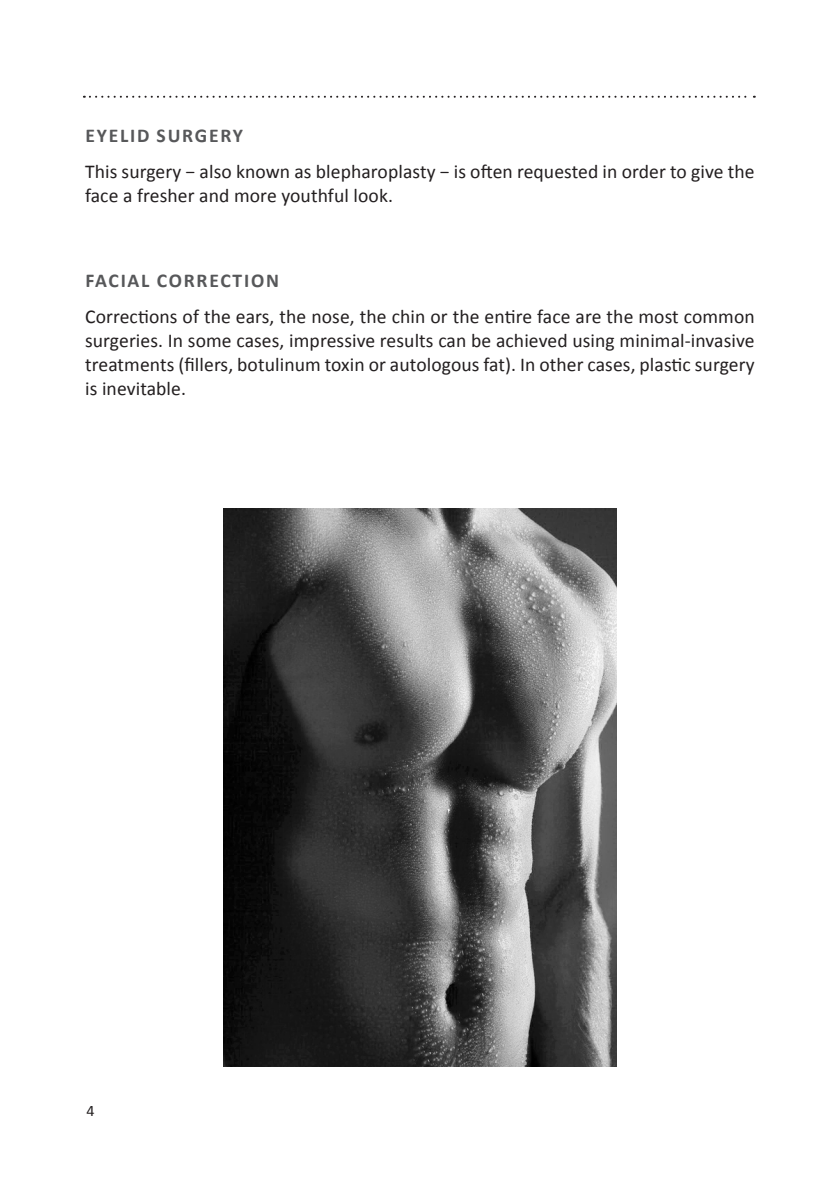
<style>
.page{position:relative;width:840px;height:1191px;background:#fff}
.page>*{position:absolute;margin:0;border:0;box-sizing:border-box;transform-origin:0 0}
.t1{font:19.6px/24px "Calibri";letter-spacing:.005em;color:#231f20}
.t2{font:700 19.6px "Calibri";letter-spacing:.09em;color:#57585a}
.t3{font:16px "Calibri";color:#231f20}
</style>
<div class="page">
<svg style="left:84px;top:96px;width:670px;height:2px"></svg>
<img style="left:224px;top:509px;width:391px;height:557px">
<p class="t2" style="left:85px;top:124px;width:159px">EYELID SURGERY</p>
<p class="t1" style="left:85px;top:159px;width:670px">This surgery − also known as blepharoplasty − is often requested in order to give the face a fresher and more youthful look.</p>
<p class="t2" style="left:85px;top:268px;width:195px">FACIAL CORRECTION</p>
<p class="t1" style="left:85px;top:303px;width:670px;text-align:justify">Corrections of the ears, the nose, the chin or the entire face are the most common surgeries. In some cases, impressive results can be achieved using minimal-invasive treatments (fillers, botulinum toxin or autologous fat). In other cases, plastic surgery is inevitable.</p>
<p class="t3" style="left:86px;top:1100px;width:10px">4</p>
</div>
